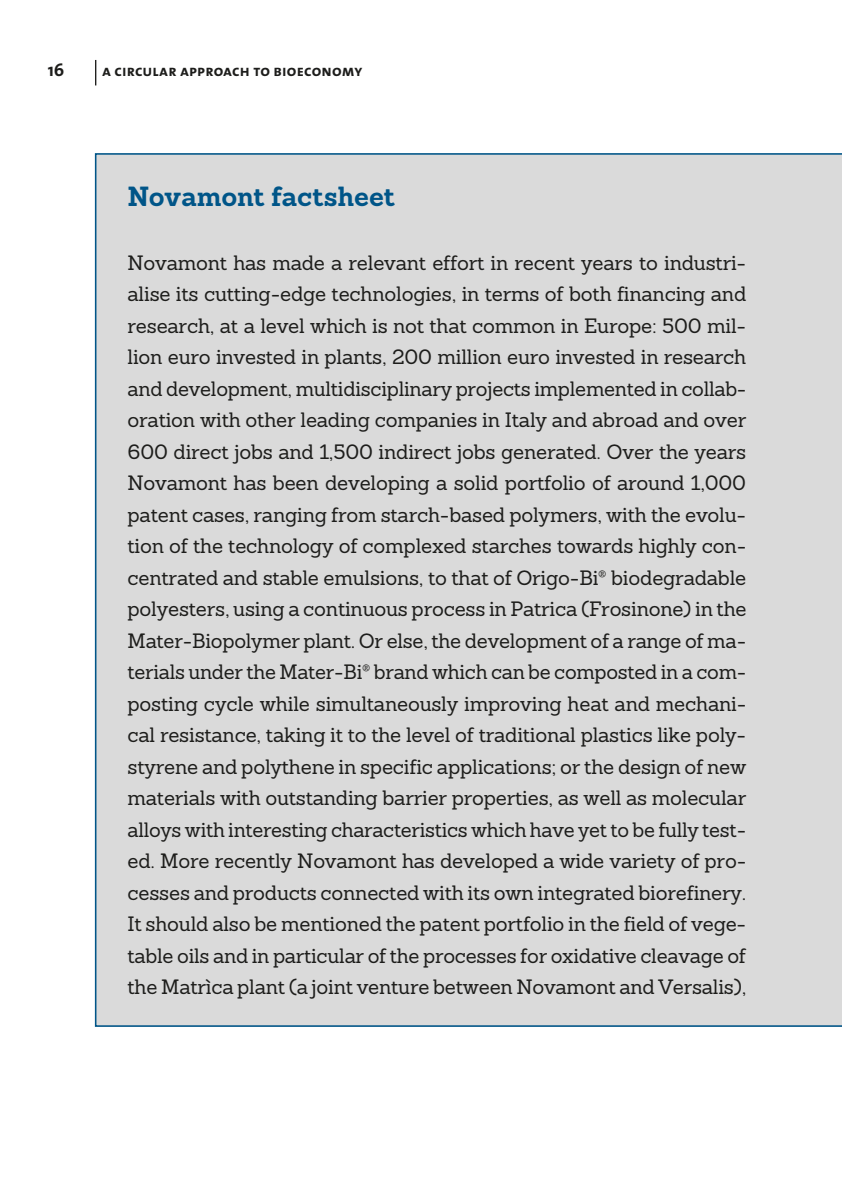
<style>
.page{position:relative;width:842px;height:1180px;background:#fff}
.page>*{position:absolute;margin:0;border:0;box-sizing:border-box;transform-origin:0 0}
.t1{font:700 27px "Sanchez";color:#058}
.t2{font:20.25px/31.5px "Sanchez";letter-spacing:-.01em;color:#1d1d1b;text-align:justify}
.t3{font:700 18px "The Sans";color:#1d1d1b}
.t4{font:15.75px "The Sans Bold Caps";letter-spacing:.01em;color:#1d1d1b}
</style>
<div class="page">
<svg style="left:95px;top:60px;width:1px;height:25px"></svg>
<div style="left:95px;top:153px;width:747px;height:874px;background:#dadada"></div>
<p class="t3" style="left:48px;top:54px;width:18px">16</p>
<p class="t4" style="left:102px;top:58px;width:262px">a circular approach to bioeconomy</p>
<h1 class="t1" style="left:128px;top:178px;width:269px">Novamont factsheet</h1>
<p class="t2" style="left:128px;top:247px;width:620px">Novamont has made a relevant effort in recent years to industri&shy;alise its cutting-edge technologies, in terms of both financing and research, at a level which is not that common in Europe: 500 mil&shy;lion euro invested in plants, 200 million euro invested in research and development, multidisciplinary projects implemented in collab&shy;oration with other leading companies in Italy and abroad and over 600 direct jobs and 1,500 indirect jobs generated. Over the years Novamont has been developing a solid portfolio of around 1,000 patent cases, ranging from starch-based polymers, with the evolu&shy;tion of the technology of complexed starches towards highly con&shy;centrated and stable emulsions, to that of Origo-Bi<sup>®</sup> biodegradable polyesters, using a continuous process in Patrica (Frosinone) in the Mater-Biopolymer plant. Or else, the development of a range of ma&shy;terials under the Mater-Bi<sup>®</sup> brand which can be composted in a com&shy;posting cycle while simultaneously improving heat and mechani&shy;cal resistance, taking it to the level of traditional plastics like poly&shy;styrene and polythene in specific applications; or the design of new materials with outstanding barrier properties, as well as molecular alloys with interesting characteristics which have yet to be fully test&shy;ed. More recently Novamont has developed a wide variety of pro&shy;cesses and products connected with its own integrated biorefinery.<br>It should also be mentioned the patent portfolio in the field of vege&shy;table oils and in particular of the processes for oxidative cleavage of the Matrìca plant (a joint venture between Novamont and Versalis),</p>
</div>
